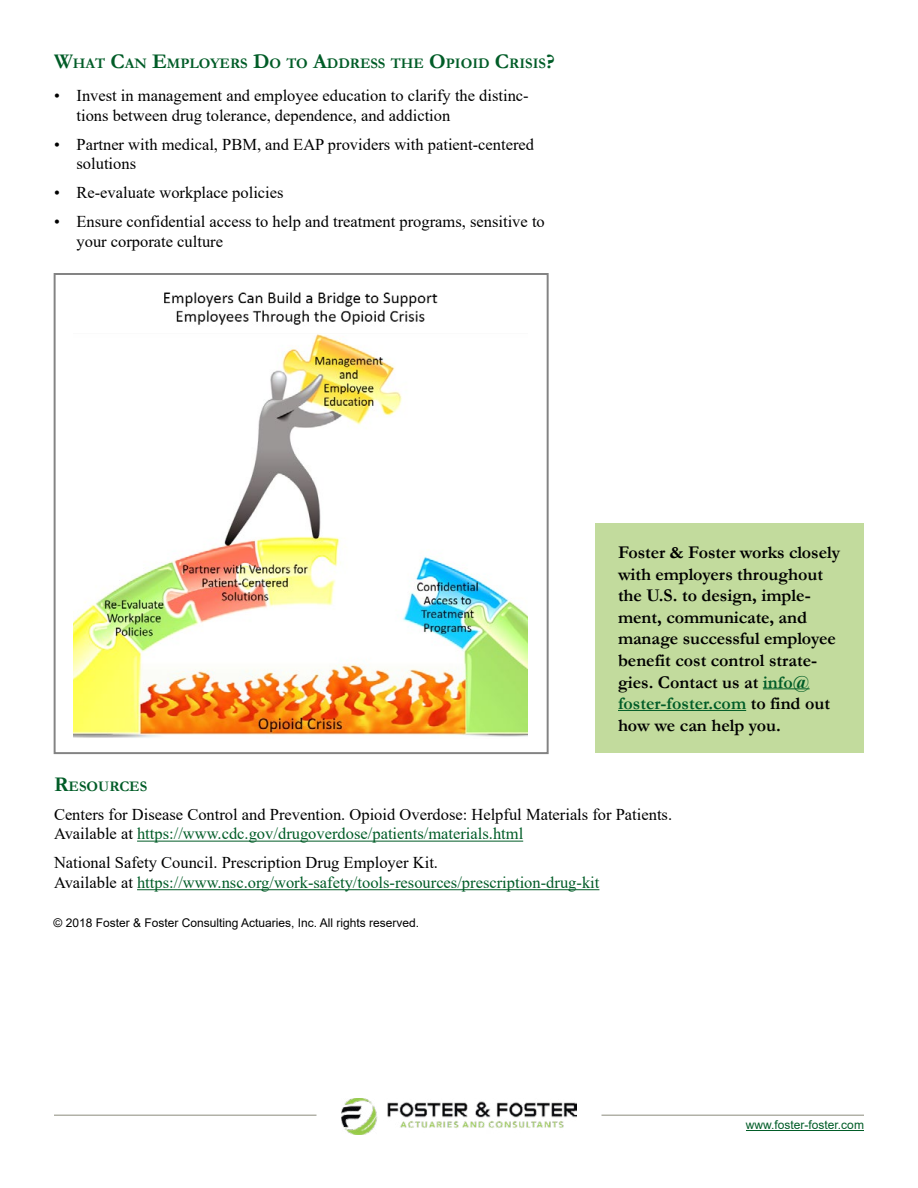
<style>
.page{position:relative;width:918px;height:1188px;background:#fff}
.page>*{position:absolute;margin:0;border:0;box-sizing:border-box;transform-origin:0 0}
.t1{font:700 18px/21.6px "Garamond";color:#000}
.t2{font:16.5px/19.8px "Times New Roman";color:#000}
.t3{font:16.5px/19.8px "Times New Roman";color:#005c27}
.t4{font:700 14.7px "Garamond";color:#005c27}
.t5{font:12px "Arial";color:#000}
.t6{font:12px "Arial";color:#005c27}
.s1{font-size:21px}
.s2{color:#005c27}
.s3{color:#000}
</style>
<div class="page">
<hr style="left:54px;top:1115px;width:262px;height:1px;background:#5f604b">
<hr style="left:602px;top:1115px;width:262px;height:1px;background:#5f604b">
<img style="left:342px;top:1098px;width:234px;height:36px">
<hr style="left:746px;top:1130px;width:118px;height:1px;background:#005c27">
<div style="left:596px;top:524px;width:268px;height:229px;background:#c2db9d"></div>
<hr style="left:763px;top:688px;width:47px;height:1px;background:#005c27">
<hr style="left:618px;top:710px;width:128px;height:1px;background:#005c27">
<hr style="left:137px;top:841px;width:386px;height:1px;background:#005c27">
<hr style="left:137px;top:889px;width:462px;height:1px;background:#005c27">
<img style="left:73px;top:292px;width:454px;height:446px">
<p class="t4" style="left:54px;top:53px;width:502px"><span class="s1">W</span>HAT <span class="s1">C</span>AN <span class="s1">E</span>MPLOYERS <span class="s1">D</span>O TO <span class="s1">A</span>DDRESS THE <span class="s1">O</span>PIOID <span class="s1">C</span>RISIS<span class="s1">?</span></p>
<p class="t2" style="left:77px;top:85px;width:454px;text-indent:-23px">• Invest in management and employee education to clarify the distinc&shy;tions between drug tolerance, dependence, and addiction</p>
<p class="t2" style="left:77px;top:134px;width:459px;text-indent:-23px">• Partner with medical, PBM, and EAP providers with patient-centered solutions</p>
<p class="t2" style="left:54px;top:182px;width:231px">• Re-evaluate workplace policies</p>
<p class="t2" style="left:77px;top:211px;width:470px;text-indent:-23px">• Ensure confidential access to help and treatment programs, sensitive to your corporate culture</p>
<p class="t1" style="left:618px;top:541px;width:224px">Foster &amp; Foster works closely with employers throughout the U.S. to design, imple&shy;ment, communicate, and manage successful employee benefit cost control strate&shy;gies. Contact us at <span class="s2">info@ foster-foster.com</span> to find out how we can help you.</p>
<p class="t4" style="left:54px;top:776px;width:95px"><span class="s1">R</span>ESOURCES</p>
<p class="t2" style="left:54px;top:804px;width:620px">Centers for Disease Control and Prevention. Opioid Overdose: Helpful Materials for Patients.<br>Available at <span class="s2">https://www.cdc.gov/drugoverdose/patients/materials.html</span></p>
<p class="t3" style="left:54px;top:852px;width:547px"><span class="s3">National Safety Council. Prescription Drug Employer Kit.<br>Available at</span> https://www.nsc.org/work-safety/tools-resources/prescription-drug-kit</p>
<p class="t5" style="left:54px;top:914px;width:367px">© 2018 Foster &amp; Foster Consulting Actuaries, Inc. All rights reserved.</p>
<p class="t6" style="left:746px;top:1117px;width:120px">www.foster-foster.com</p>
</div>
